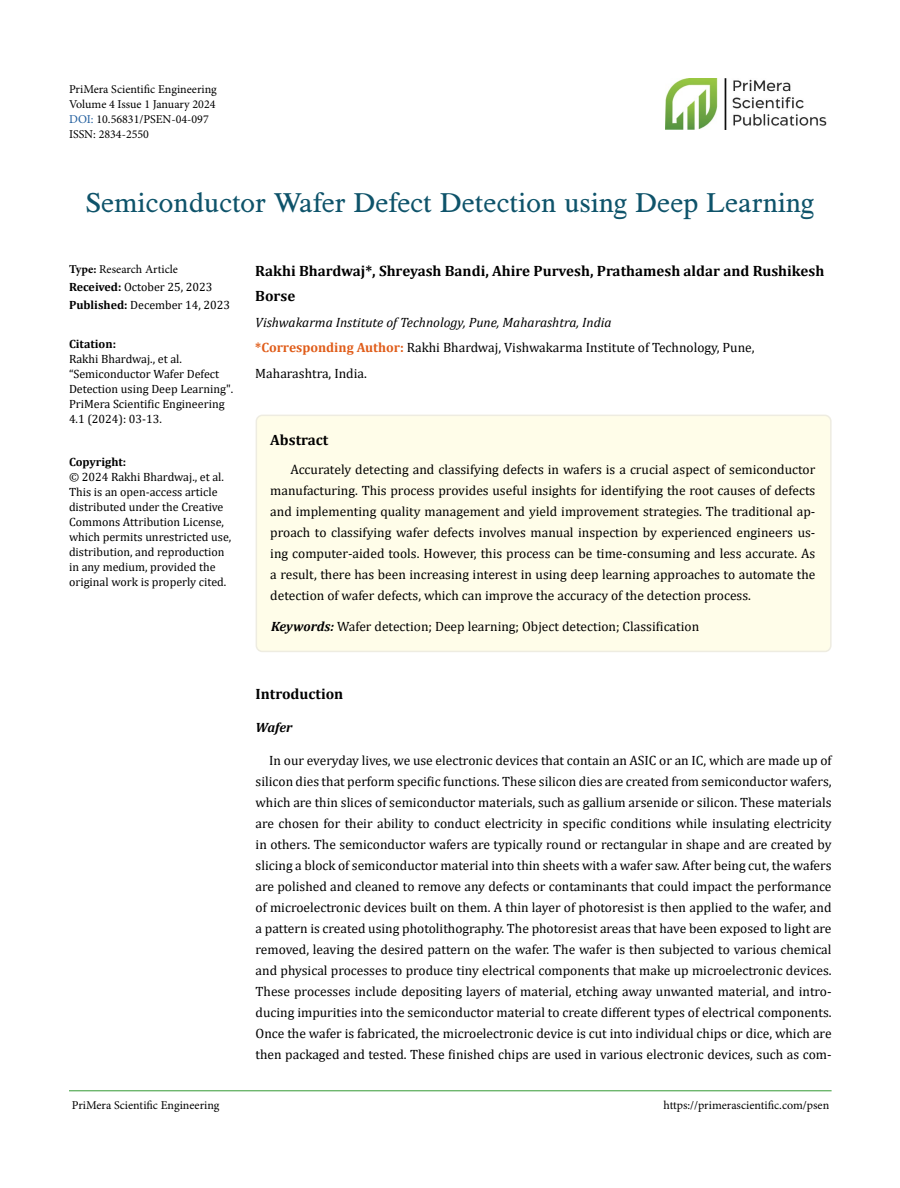
<style>
.page{position:relative;width:900px;height:1188px;background:#fff}
.page>*{position:absolute;margin:0;border:0;box-sizing:border-box;transform-origin:0 0}
.t1{font:28.5px "Tribun ADF Std";color:#0e536a}
.t2{font:700 15px/25.5px "Cambria";color:#000}
.t3{font:13.5px/21px "Cambria";color:#000;text-align:justify}
.t4{font:italic 700 13.5px "Cambria";color:#000}
.t5{font:12px/15px "Cambria";color:#000}
.t6{font:12px/15px "Minion Pro";color:#000}
.t7{font:700 12px "Cambria";color:#000}
.s1{color:#215e9e}
.s2{font-weight:700}
.s3{font-style:italic}
.s4{font-weight:700;color:#e05d1a}
.s5{font-weight:700;font-style:italic}
</style>
<div class="page">
<hr style="left:69px;top:1091px;width:763px;height:1px;background:#393">
<img style="left:665px;top:78px;width:162px;height:52px">
<div style="left:256px;top:415px;width:575px;height:236px;background:#fffde9;border-radius:6px"></div>
<div style="left:256px;top:415px;width:576px;height:237px;border:2px solid #eeece1;border-radius:6px"></div>
<p class="t6" style="left:69px;top:82px;width:149px">PriMera Scientific Engineering<br>Volume 4 Issue 1 January 2024<br><span class="s1">DOI:</span> 10.56831/PSEN-04-097<br>ISSN: 2834-2550</p>
<h1 class="t1" style="left:86px;top:186px;width:730px">Semiconductor Wafer Defect Detection using Deep Learning</h1>
<p class="t6" style="left:69px;top:262px;width:110px"><span class="s2">Type:</span> Research Article</p>
<p class="t5" style="left:69px;top:278px;width:163px;line-height:18px"><span class="s2">Received:</span> October 25, 2023<br><span class="s2">Published:</span> December 14, 2023</p>
<p class="t7" style="left:69px;top:336px;width:49px">Citation:</p>
<p class="t5" style="left:69px;top:352px;width:166px">Rakhi Bhardwaj., et al. “Semiconductor Wafer Defect<br>Detection using Deep Learning".<br>PriMera Scientific Engineering<br>4.1 (2024): 03-13.</p>
<p class="t7" style="left:69px;top:453px;width:59px">Copyright:</p>
<p class="t5" style="left:69px;top:469px;width:164px">© 2024 Rakhi Bhardwaj., et al.<br>This is an open-access article distributed under the Creative<br>Commons Attribution License, which permits unrestricted use, distribution, and reproduction in any medium, provided the original work is properly cited.</p>
<p class="t2" style="left:255px;top:258px;width:571px">Rakhi Bhardwaj*, Shreyash Bandi, Ahire Purvesh, Prathamesh aldar and Rushikesh<br>Borse</p>
<p class="t3" style="left:255px;top:310px;width:501px;line-height:25.5px;text-align:left"><span class="s3">Vishwakarma Institute of Technology, Pune, Maharashtra, India<br></span><span class="s4">*Corresponding Author:</span> Rakhi Bhardwaj, Vishwakarma Institute of Technology, Pune,<br>Maharashtra, India.</p>
<p class="t2" style="left:270px;top:426px;width:60px">Abstract</p>
<p class="t3" style="left:270px;top:459px;width:547px;text-indent:20px">Accurately detecting and classifying defects in wafers is a crucial aspect of semiconductor manufacturing. This process provides useful insights for identifying the root causes of defects and implementing quality management and yield improvement strategies. The traditional ap&shy;proach to classifying wafer defects involves manual inspection by experienced engineers us&shy;ing computer-aided tools. However, this process can be time-consuming and less accurate. As a result, there has been increasing interest in using deep learning approaches to automate the detection of wafer defects, which can improve the accuracy of the detection process.</p>
<p class="t3" style="left:271px;top:616px;width:430px"><span class="s5">Keywords:</span> Wafer detection; Deep learning; Object detection; Classification</p>
<p class="t2" style="left:256px;top:680px;width:89px">Introduction</p>
<p class="t4" style="left:256px;top:718px;width:38px">Wafer</p>
<p class="t3" style="left:256px;top:750px;width:578px;text-indent:14px">In our everyday lives, we use electronic devices that contain an ASIC or an IC, which are made up of silicon dies that perform specific functions. These silicon dies are created from semiconductor wafers, which are thin slices of semiconductor materials, such as gallium arsenide or silicon. These materials are chosen for their ability to conduct electricity in specific conditions while insulating electricity in others. The semiconductor wafers are typically round or rectangular in shape and are created by slicing a block of semiconductor material into thin sheets with a wafer saw. After being cut, the wafers are polished and cleaned to remove any defects or contaminants that could impact the performance of microelectronic devices built on them. A thin layer of photoresist is then applied to the wafer, and a pattern is created using photolithography. The photoresist areas that have been exposed to light are removed, leaving the desired pattern on the wafer. The wafer is then subjected to various chemical and physical processes to produce tiny electrical components that make up microelectronic devices.<br>These processes include depositing layers of material, etching away unwanted material, and intro&shy;ducing impurities into the semiconductor material to create different types of electrical components.<br>Once the wafer is fabricated, the microelectronic device is cut into individual chips or dice, which are then packaged and tested. These finished chips are used in various electronic devices, such as com-</p>
<p class="t6" style="left:72px;top:1097px;width:149px">PriMera Scientific Engineering</p>
<p class="t6" style="left:664px;top:1097px;width:167px">https://primerascientific.com/psen</p>
</div>
